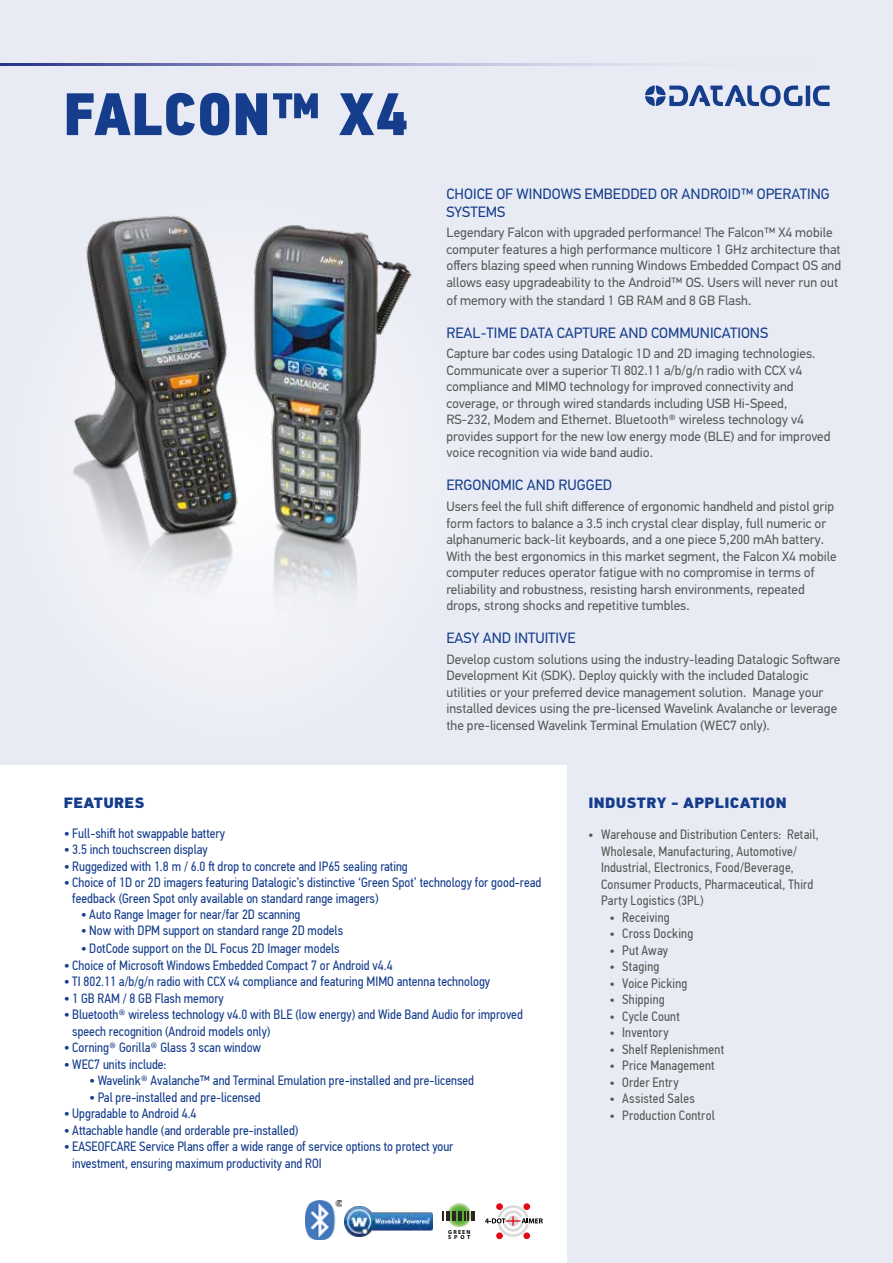
<style>
.page{position:relative;width:893px;height:1263px;background:#e8ebf3}
.page>*{position:absolute;margin:0;border:0;box-sizing:border-box;transform-origin:0 0}
.t1{font:60px "PF Din Text Cond Pro X Black";letter-spacing:.01em;color:#153d8c}
.t2{font:15px/18px "PF Din Text Pro";color:#153d8c}
.t3{font:900 15px "PF Din Text Pro";letter-spacing:.02em;color:#153d8c}
.t4{font:13.5px/16.5px "PF Din Text Pro";color:#575756}
.t5{font:13.5px/16.5px "PF Din Text Cond Pro";color:#153d8c}
.t6{font:13.5px/16.5px "PF Din Text Cond Pro";letter-spacing:.015em;color:#575756}
.t7{font:700 5.85px/5.8px "Myriad Pro";letter-spacing:.2em;color:#000}
.s1{font-size:15px}
</style>
<div class="page">
<svg style="left:0;top:64px;width:645px;height:1px"></svg>
<img style="left:73px;top:215px;width:339px;height:419px">
<div style="left:0;top:766px;width:567px;height:497px;background:#fff"></div>
<img style="left:305px;top:1200px;width:36px;height:40px">
<svg style="left:446px;top:1202px;width:26px;height:25px"></svg>
<svg style="left:443px;top:1211px;width:7px;height:10px"></svg>
<hr style="left:452px;top:1211px;width:4px;height:10px;background:#2b2523">
<hr style="left:458px;top:1211px;width:4px;height:10px;background:#2b2523">
<svg style="left:464px;top:1211px;width:5px;height:10px"></svg>
<hr style="left:471px;top:1211px;width:4px;height:10px;background:#2b2523">
<img style="left:344px;top:1206px;width:88px;height:31px">
<div style="left:496px;top:1203px;width:7px;height:7px;border:1px solid #e30613;border-radius:50%"></div>
<div style="left:524px;top:1203px;width:6px;height:7px;border:1px solid #e30613;border-radius:50%"></div>
<svg style="left:485px;top:1204px;width:58px;height:35px"></svg>
<svg style="left:645px;top:85px;width:185px;height:21px"></svg>
<h1 class="t1" style="left:64px;top:77px;width:346px">FALCON™ X4</h1>
<p class="t2" style="left:446px;top:185px;width:385px">CHOICE OF WINDOWS EMBEDDED OR ANDROID™ OPERATING<br>SYSTEMS</p>
<p class="t4" style="left:446px;top:225px;width:396px">Legendary Falcon with upgraded performance! The Falcon™ X4 mobile computer features a high performance multicore 1 GHz architecture that offers blazing speed when running Windows Embedded Compact OS and allows easy upgradeability to the Android™ OS. Users will never run out</p>
<p class="t4" style="left:446px;top:292px;width:306px">of memory with the standard 1 GB RAM and 8 GB Flash.</p>
<p class="t2" style="left:446px;top:324px;width:323px">REAL-TIME DATA CAPTURE AND COMMUNICATIONS</p>
<p class="t4" style="left:446px;top:346px;width:385px">Capture bar codes using Datalogic 1D and 2D imaging technologies.<br>Communicate over a superior TI 802.11 a/b/g/n radio with CCX v4 compliance and MIMO technology for improved connectivity and coverage, or through wired standards including USB Hi-Speed, RS-232, Modem and Ethernet. Bluetooth® wireless technology v4 provides support for the new low energy mode (BLE) and for improved voice recognition via wide band audio.</p>
<p class="t2" style="left:446px;top:476px;width:167px">ERGONOMIC AND RUGGED</p>
<p class="t4" style="left:446px;top:498px;width:392px">Users feel the full shift difference of ergonomic handheld and pistol grip form factors to balance a 3.5 inch crystal clear display, full numeric or alphanumeric back-lit keyboards, and a one piece 5,200 mAh battery.<br>With the best ergonomics in this market segment, the Falcon X4 mobile computer reduces operator fatigue with no compromise in terms of reliability and robustness, resisting harsh environments, repeated drops, strong shocks and repetitive tumbles.</p>
<p class="t2" style="left:446px;top:629px;width:131px">EASY AND INTUITIVE</p>
<p class="t4" style="left:446px;top:651px;width:395px">Develop custom solutions using the industry-leading Datalogic Software Development Kit (SDK). Deploy quickly with the included Datalogic utilities or your preferred device management solution. Manage your installed devices using the pre-licensed Wavelink Avalanche or leverage the pre-licensed Wavelink Terminal Emulation (WEC7 only).</p>
<p class="t3" style="left:64px;top:793px;width:82px">FEATURES</p>
<p class="t5" style="left:64px;top:825px;width:163px"><span class="s1">•</span> Full-shift hot swappable battery</p>
<p class="t5" style="left:64px;top:841px;width:145px"><span class="s1">•</span> 3.5 inch touchscreen display</p>
<p class="t5" style="left:64px;top:858px;width:346px"><span class="s1">•</span> Ruggedized with 1.8 m / 6.0 ft drop to concrete and IP65 sealing rating</p>
<p class="t5" style="left:72px;top:874px;width:471px;text-indent:-9px"><span class="s1">•</span> Choice of 1D or 2D imagers featuring Datalogic’s distinctive ‘Green Spot’ technology for good-read feedback (Green Spot only available on standard range imagers)</p>
<p class="t5" style="left:81px;top:906px;width:221px"><span class="s1">•</span> Auto Range Imager for near/far 2D scanning</p>
<p class="t5" style="left:81px;top:922px;width:264px"><span class="s1">•</span> Now with DPM support on standard range 2D models</p>
<p class="t5" style="left:81px;top:940px;width:260px"><span class="s1">•</span> DotCode support on the DL Focus 2D Imager models</p>
<p class="t5" style="left:64px;top:957px;width:331px"><span class="s1">•</span> Choice of Microsoft Windows Embedded Compact 7 or Android v4.4</p>
<p class="t5" style="left:64px;top:973px;width:428px"><span class="s1">•</span> TI 802.11 a/b/g/n radio with CCX v4 compliance and featuring MIMO antenna technology</p>
<p class="t5" style="left:64px;top:990px;width:162px"><span class="s1">•</span> 1 GB RAM / 8 GB Flash memory</p>
<p class="t5" style="left:72px;top:1006px;width:452px;text-indent:-9px"><span class="s1">•</span> Bluetooth® wireless technology v4.0 with BLE (low energy) and Wide Band Audio for improved speech recognition (Android models only)</p>
<p class="t5" style="left:64px;top:1039px;width:199px"><span class="s1">•</span> Corning® Gorilla® Glass 3 scan window</p>
<p class="t5" style="left:64px;top:1056px;width:104px"><span class="s1">•</span> WEC7 units include:</p>
<p class="t5" style="left:89px;top:1072px;width:386px"><span class="s1">•</span> Wavelink® Avalanche™ and Terminal Emulation pre-installed and pre-licensed</p>
<p class="t5" style="left:89px;top:1089px;width:173px"><span class="s1">•</span> Pal pre-installed and pre-licensed</p>
<p class="t5" style="left:64px;top:1105px;width:134px"><span class="s1">•</span> Upgradable to Android 4.4</p>
<p class="t5" style="left:64px;top:1122px;width:236px"><span class="s1">•</span> Attachable handle (and orderable pre-installed)</p>
<p class="t5" style="left:72px;top:1138px;width:383px;text-indent:-9px"><span class="s1">•</span> EASEOFCARE Service Plans offer a wide range of service options to protect your investment, ensuring maximum productivity and ROI</p>
<p class="t7" style="left:448px;top:1228px;width:24px">GREEN<br>SPOT</p>
<p class="t3" style="left:588px;top:793px;width:200px">INDUSTRY - APPLICATION</p>
<p class="t6" style="left:601px;top:826px;width:219px;text-indent:-13px">• Warehouse and Distribution Centers: Retail, Wholesale, Manufacturing, Automotive/ Industrial, Electronics, Food/Beverage, Consumer Products, Pharmaceutical, Third Party Logistics (3PL)</p>
<p class="t6" style="left:609px;top:909px;width:62px">• Receiving</p>
<p class="t6" style="left:609px;top:925px;width:85px">• Cross Docking</p>
<p class="t6" style="left:609px;top:942px;width:60px">• Put Away</p>
<p class="t6" style="left:609px;top:958px;width:51px">• Staging</p>
<p class="t6" style="left:609px;top:975px;width:80px">• Voice Picking</p>
<p class="t6" style="left:609px;top:991px;width:57px">• Shipping</p>
<p class="t6" style="left:609px;top:1008px;width:72px">• Cycle Count</p>
<p class="t6" style="left:609px;top:1024px;width:61px">• Inventory</p>
<p class="t6" style="left:609px;top:1041px;width:116px">• Shelf Replenishment</p>
<p class="t6" style="left:609px;top:1057px;width:107px">• Price Management</p>
<p class="t6" style="left:609px;top:1074px;width:71px">• Order Entry</p>
<p class="t6" style="left:609px;top:1090px;width:87px">• Assisted Sales</p>
<p class="t6" style="left:609px;top:1107px;width:107px">• Production Control</p>
</div>
